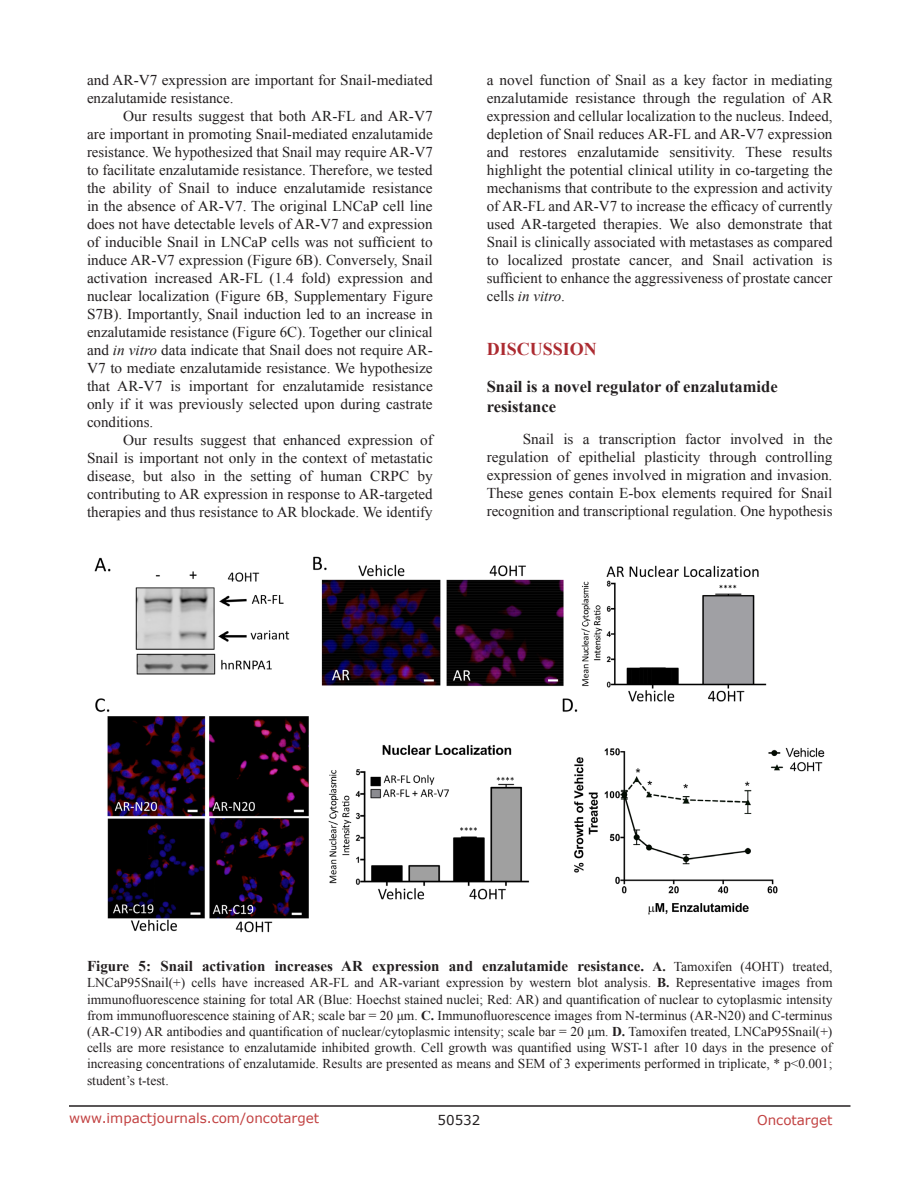
<style>
.page{position:relative;width:918px;height:1188px;background:#fff}
.page>*{position:absolute;margin:0;border:0;box-sizing:border-box;transform-origin:0 0}
.Heading{font:700 18px "Times New Roman";color:#ac2b31}
.SubHeading{font:700 16.5px/19.8px "Times New Roman";color:#231f20}
.BodyText{font:15px/18px "Times New Roman";color:#231f20;text-align:justify}
.figuretext{font:700 15px "Times New Roman";color:#231f20}
.figuretext-2{font:13.5px/16.2px "Times New Roman";color:#231f20;text-align:justify}
.t1{font:13.5px "Verdana";color:#c24141}
.t2{font:13.5px "Verdana";color:#231f20}
.s1{font-style:italic}
.s2{font-size:13.5px}
.s3{font-weight:400;font-size:13.5px}
.s4{font-weight:700}
</style>
<div class="page">
<hr style="left:69px;top:1105px;width:781px;height:2px;background:#231f20">
<img style="left:94px;top:556px;width:731px;height:377px">
<p class="BodyText" style="left:87px;top:71px;width:347px">and AR-V7 expression are important for Snail-mediated enzalutamide resistance.</p>
<p class="BodyText" style="left:87px;top:107px;width:347px;text-indent:36px">Our results suggest that both AR-FL and AR-V7 are important in promoting Snail-mediated enzalutamide resistance. We hypothesized that Snail may require AR-V7 to facilitate enzalutamide resistance. Therefore, we tested the ability of Snail to induce enzalutamide resistance in the absence of AR-V7. The original LNCaP cell line does not have detectable levels of AR-V7 and expression of inducible Snail in LNCaP cells was not sufficient to induce AR-V7 expression (Figure 6B). Conversely, Snail activation increased AR-FL (1.4 fold) expression and nuclear localization (Figure 6B, Supplementary Figure S7B). Importantly, Snail induction led to an increase in enzalutamide resistance (Figure 6C). Together our clinical and <span class="s1">in vitro</span> data indicate that Snail does not require AR-V7 to mediate enzalutamide resistance. We hypothesize that AR-V7 is important for enzalutamide resistance only if it was previously selected upon during castrate conditions.</p>
<p class="BodyText" style="left:87px;top:431px;width:347px;text-indent:36px">Our results suggest that enhanced expression of Snail is important not only in the context of metastatic disease, but also in the setting of human CRPC by contributing to AR expression in response to AR-targeted therapies and thus resistance to AR blockade. We identify</p>
<p class="BodyText" style="left:487px;top:71px;width:347px">a novel function of Snail as a key factor in mediating enzalutamide resistance through the regulation of AR expression and cellular localization to the nucleus. Indeed, depletion of Snail reduces AR-FL and AR-V7 expression and restores enzalutamide sensitivity. These results highlight the potential clinical utility in co-targeting the mechanisms that contribute to the expression and activity of AR-FL and AR-V7 to increase the efficacy of currently used AR-targeted therapies. We also demonstrate that Snail is clinically associated with metastases as compared to localized prostate cancer, and Snail activation is sufficient to enhance the aggressiveness of prostate cancer cells <span class="s1">in vitro</span>.</p>
<p class="Heading" style="left:487px;top:336px;width:112px">DISCUSSION</p>
<p class="SubHeading" style="left:487px;top:376px;width:292px">Snail is a novel regulator of enzalutamide resistance</p>
<p class="BodyText" style="left:487px;top:429px;width:347px;text-indent:36px">Snail is a transcription factor involved in the regulation of epithelial plasticity through controlling expression of genes involved in migration and invasion.<br>These genes contain E-box elements required for Snail recognition and transcriptional regulation. One hypothesis</p>
<p class="figuretext" style="left:87px;top:956px;width:747px">Figure 5: Snail activation increases AR expression and enzalutamide resistance. <span class="s2">A.</span> <span class="s3">Tamoxifen (4OHT) treated,</span></p>
<p class="figuretext-2" style="left:87px;top:974px;width:747px">LNCaP95Snail(+) cells have increased AR-FL and AR-variant expression by western blot analysis. <span class="s4">B.</span> Representative images from immunofluorescence staining for total AR (Blue: Hoechst stained nuclei; Red: AR) and quantification of nuclear to cytoplasmic intensity from immunofluorescence staining of AR; scale bar = 20 μm. <span class="s4">C.</span> Immunofluorescence images from N-terminus (AR-N20) and C-terminus (AR-C19) AR antibodies and quantification of nuclear/cytoplasmic intensity; scale bar = 20 μm. <span class="s4">D.</span> Tamoxifen treated, LNCaP95Snail(+) cells are more resistance to enzalutamide inhibited growth. Cell growth was quantified using WST-1 after 10 days in the presence of increasing concentrations of enzalutamide. Results are presented as means and SEM of 3 experiments performed in triplicate, * p&lt;0.001; student’s t-test.</p>
<p class="t1" style="left:69px;top:1109px;width:252px">www.impactjournals.com/oncotarget</p>
<p class="t2" style="left:438px;top:1111px;width:44px">50532</p>
<p class="t1" style="left:757px;top:1111px;width:77px">Oncotarget</p>
</div>
